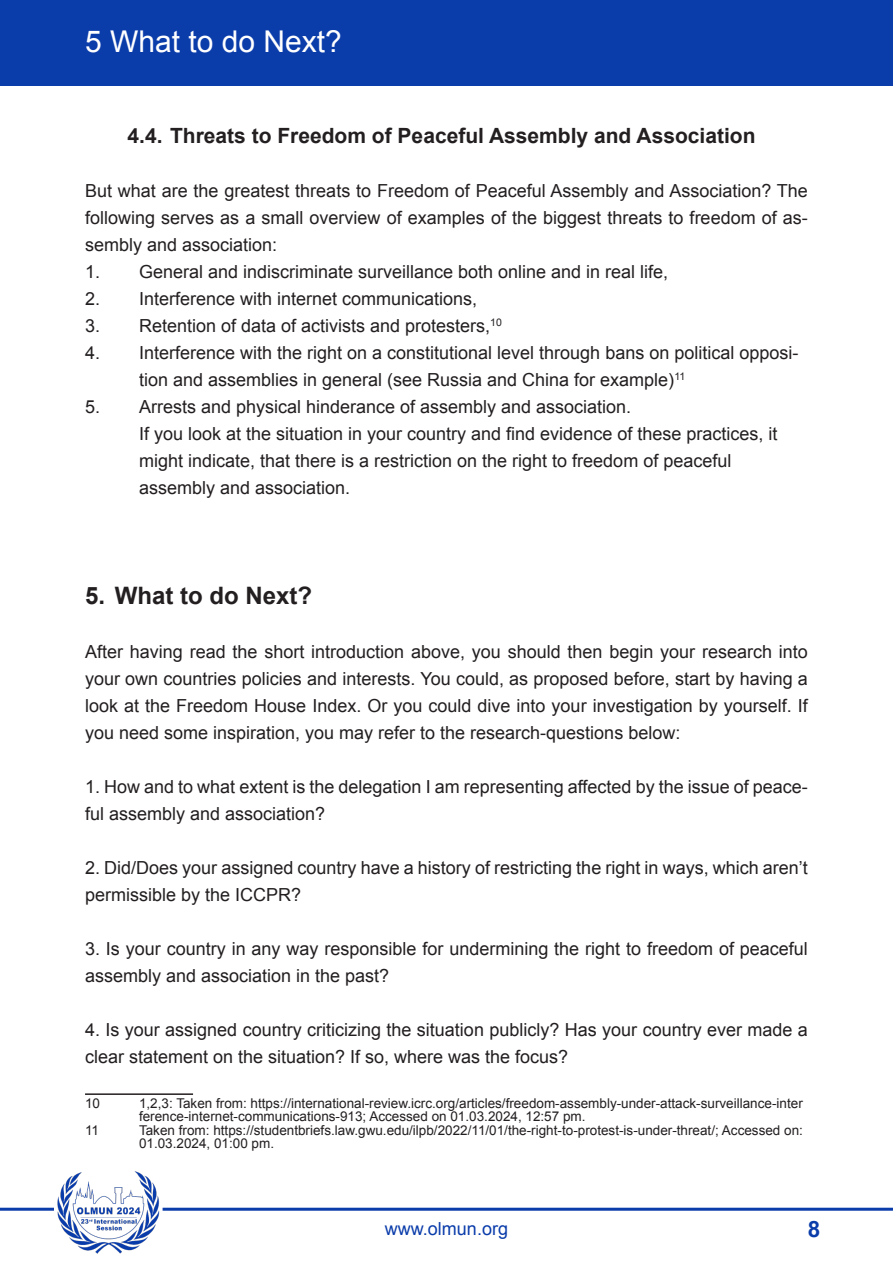
<style>
.page{position:relative;width:893px;height:1263px;background:#fff}
.page>*{position:absolute;margin:0;border:0;box-sizing:border-box;transform-origin:0 0}
.t1{font:30px "Arial";color:#fff}
.t2{font:700 24px "Arial";color:#231f20}
.t3{font:700 22.5px "Arial";color:#0a3caa}
.t4{font:700 21px "Arial";color:#231f20}
.Body{font:18px/27px "Arial";color:#231f20}
.t5{font:18px "Arial";color:#0a3caa}
.Footnotes{font:13.5px/13.5px "Arial";color:#231f20}
</style>
<div class="page">
<hr style="left:0;top:1208px;width:54px;height:3px;background:#0a3caa">
<hr style="left:163px;top:1208px;width:730px;height:3px;background:#0a3caa">
<div style="left:0;top:0;width:893px;height:85px;background:#0a3caa"></div>
<hr style="left:85px;top:1093px;width:108px;height:2px;background:#231f20">
<img style="left:57px;top:1171px;width:103px;height:83px">
<p class="t1" style="left:85px;top:21px;width:258px">5 What to do Next?</p>
<p class="t4" style="left:128px;top:122px;width:629px">4.4. Threats to Freedom of Peaceful Assembly and Association</p>
<p class="Body" style="left:85px;top:177px;width:724px;text-align:justify">But what are the greatest threats to Freedom of Peaceful Assembly and Association? The following serves as a small overview of examples of the biggest threats to freedom of as&shy;sembly and association:</p>
<p class="Body" style="left:85px;top:258px;width:585px">1. General and indiscriminate surveillance both online and in real life,</p>
<p class="Body" style="left:85px;top:285px;width:394px">2. Interference with internet communications,</p>
<p class="Body" style="left:85px;top:312px;width:418px">3. Retention of data of activists and protesters,<sup>10</sup></p>
<p class="Body" style="left:139px;top:339px;width:661px;text-indent:-54px">4. Interference with the right on a constitutional level through bans on political opposi&shy;tion and assemblies in general (see Russia and China for example)<sup>11</sup></p>
<p class="Body" style="left:85px;top:393px;width:548px">5. Arrests and physical hinderance of assembly and association.</p>
<p class="Body" style="left:139px;top:420px;width:640px">If you look at the situation in your country and find evidence of these practices, it might indicate, that there is a restriction on the right to freedom of peaceful</p>
<p class="Body" style="left:139px;top:474px;width:213px">assembly and association.</p>
<p class="t2" style="left:85px;top:579px;width:229px">5. What to do Next?</p>
<p class="Body" style="left:85px;top:638px;width:724px;text-align:justify">After having read the short introduction above, you should then begin your research into your own countries policies and interests. You could, as proposed before, start by having a look at the Freedom House Index. Or you could dive into your investigation by yourself. If you need some inspiration, you may refer to the research-questions below:</p>
<p class="Body" style="left:85px;top:773px;width:724px">1. How and to what extent is the delegation I am representing affected by the issue of peace&shy;ful assembly and association?</p>
<p class="Body" style="left:85px;top:854px;width:724px">2. Did/Does your assigned country have a history of restricting the right in ways, which aren’t permissible by the ICCPR?</p>
<p class="Body" style="left:85px;top:935px;width:724px">3. Is your country in any way responsible for undermining the right to freedom of peaceful assembly and association in the past?</p>
<p class="Body" style="left:85px;top:1016px;width:724px">4. Is your assigned country criticizing the situation publicly? Has your country ever made a clear statement on the situation? If so, where was the focus?</p>
<p class="Footnotes" style="left:85px;top:1096px;width:17px">10</p>
<p class="Footnotes" style="left:139px;top:1096px;width:665px">1,2,3: Taken from: https://international-review.icrc.org/articles/freedom-assembly-under-attack-surveillance-inter ference-internet-communications-913; Accessed on 01.03.2024, 12:57 pm.</p>
<p class="Footnotes" style="left:85px;top:1123px;width:16px">11</p>
<p class="Footnotes" style="left:139px;top:1123px;width:665px">Taken from: https://studentbriefs.law.gwu.edu/ilpb/2022/11/01/the-right-to-protest-is-under-threat/; Accessed on:<br>01.03.2024, 01:00 pm.</p>
<p class="t5" style="left:385px;top:1216px;width:125px">www.olmun.org</p>
<p class="t3" style="left:808px;top:1214px;width:14px">8</p>
</div>
